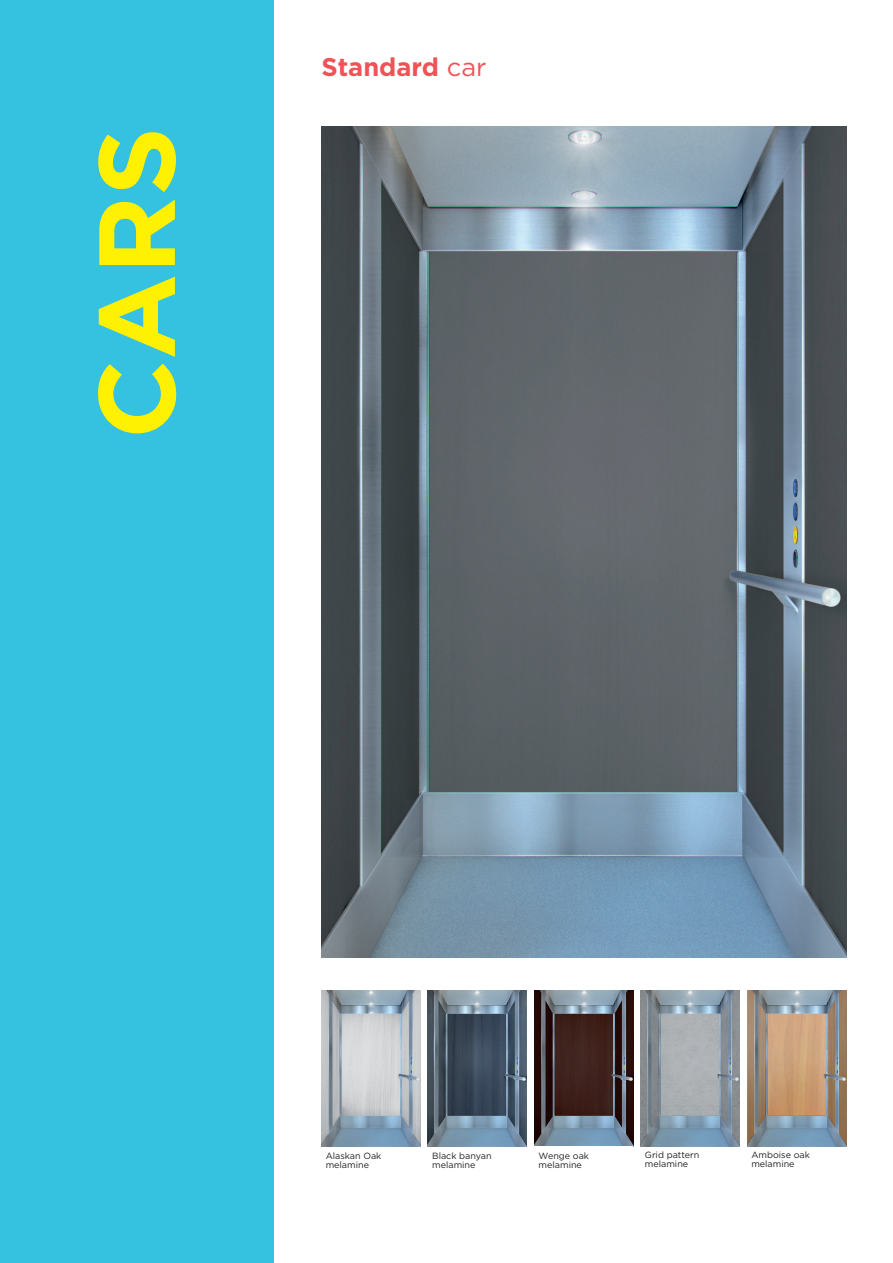
<style>
.page{position:relative;width:893px;height:1263px;background:#fff}
.page>*{position:absolute;margin:0;border:0;box-sizing:border-box;transform-origin:0 0}
.t1{font:700 108px "Gotham";color:#fff101}
.t2{font:700 25.5px "Gotham";color:#f05257}
.t3{font:9px/9px "Gotham";color:#231f20}
.s1{font-weight:400}
</style>
<div class="page">
<hr style="left:892px;top:0;width:1px;height:840px;background:#fff101">
<div style="left:0;top:0;width:273px;height:1263px;background:#35c2e0"></div>
<img style="left:321px;top:127px;width:525px;height:831px">
<img style="left:321px;top:990px;width:99px;height:157px">
<img style="left:428px;top:990px;width:99px;height:157px">
<img style="left:534px;top:990px;width:99px;height:156px">
<img style="left:641px;top:990px;width:99px;height:157px">
<img style="left:747px;top:990px;width:99px;height:157px">
<h1 class="t1" style="left:65px;top:439px;width:299px;rotate:-90deg">cars</h1>
<h2 class="t2" style="left:321px;top:50px;width:166px">Standard <span class="s1">car</span></h2>
<p class="t3" style="left:326px;top:1150px;width:57px">Alaskan Oak melamine</p>
<p class="t3" style="left:432px;top:1151px;width:61px">Black banyan melamine</p>
<p class="t3" style="left:751px;top:1150px;width:60px">Amboise oak melamine</p>
<p class="t3" style="left:539px;top:1150px;width:52px">Wenge oak melamine</p>
<p class="t3" style="left:645px;top:1150px;width:56px">Grid pattern melamine</p>
</div>
